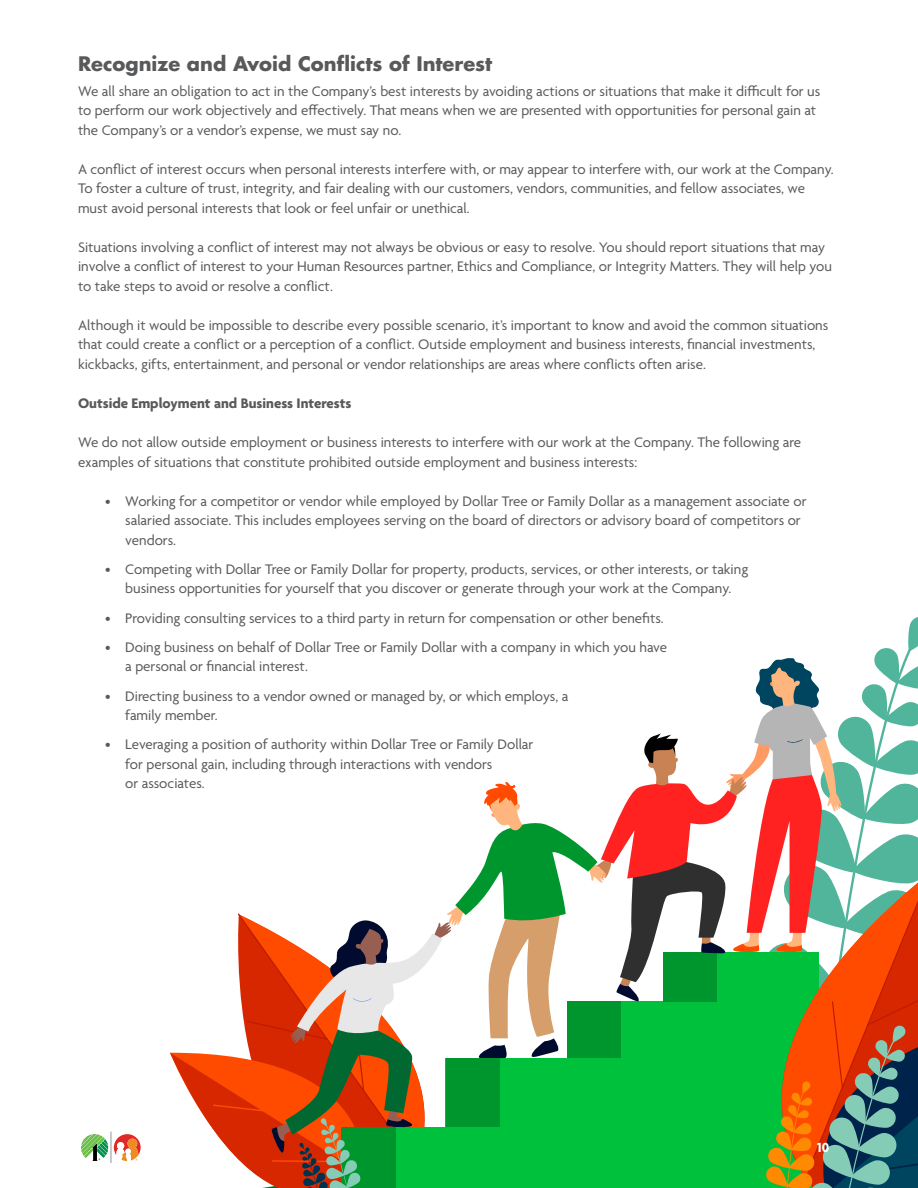
<style>
.page{position:relative;width:918px;height:1188px;background:#fff}
.page>*{position:absolute;margin:0;border:0;box-sizing:border-box;transform-origin:0 0}
.t1{font:700 19.5px "Futura Std";color:#58595b}
.t2{font:15px/19.5px "Agenda";color:#58595b}
.t3{font:700 15px "Agenda";color:#58595b}
.t4{font:700 14.25px "Agenda";color:#fff}
</style>
<div class="page">
<svg style="left:114px;top:1134px;width:27px;height:27px"></svg>
<svg style="left:81px;top:1134px;width:27px;height:27px"></svg>
<hr style="left:111px;top:1132px;width:1px;height:31px;background:#929496">
<svg style="left:170px;top:617px;width:748px;height:571px"></svg>
<h1 class="t1" style="left:78px;top:51px;width:416px">Recognize and Avoid Conflicts of Interest</h1>
<p class="t2" style="left:78px;top:82px;width:744px">We all share an obligation to act in the Company’s best interests by avoiding actions or situations that make it difficult for us to perform our work objectively and effectively. That means when we are presented with opportunities for personal gain at the Company’s or a vendor’s expense, we must say no.</p>
<p class="t2" style="left:78px;top:160px;width:757px">A conflict of interest occurs when personal interests interfere with, or may appear to interfere with, our work at the Company.<br>To foster a culture of trust, integrity, and fair dealing with our customers, vendors, communities, and fellow associates, we must avoid personal interests that look or feel unfair or unethical.</p>
<p class="t2" style="left:78px;top:238px;width:756px">Situations involving a conflict of interest may not always be obvious or easy to resolve. You should report situations that may involve a conflict of interest to your Human Resources partner, Ethics and Compliance, or Integrity Matters. They will help you to take steps to avoid or resolve a conflict.</p>
<p class="t2" style="left:78px;top:316px;width:752px">Although it would be impossible to describe every possible scenario, it’s important to know and avoid the common situations that could create a conflict or a perception of a conflict. Outside employment and business interests, financial investments, kickbacks, gifts, entertainment, and personal or vendor relationships are areas where conflicts often arise.</p>
<p class="t3" style="left:78px;top:395px;width:275px">Outside Employment and Business Interests</p>
<p class="t2" style="left:78px;top:434px;width:725px">We do not allow outside employment or business interests to interfere with our work at the Company. The following are examples of situations that constitute prohibited outside employment and business interests:</p>
<p class="t2" style="left:125px;top:492px;width:683px;text-indent:-20px">• Working for a competitor or vendor while employed by Dollar Tree or Family Dollar as a management associate or salaried associate. This includes employees serving on the board of directors or advisory board of competitors or vendors.</p>
<p class="t2" style="left:105px;top:560px;width:645px;text-align:center">• Competing with Dollar Tree or Family Dollar for property, products, services, or other interests, or taking business opportunities for yourself that you discover or generate through your work at the Company.</p>
<p class="t2" style="left:105px;top:609px;width:560px">• Providing consulting services to a third party in return for compensation or other benefits.</p>
<p class="t2" style="left:125px;top:638px;width:543px;text-indent:-20px">• Doing business on behalf of Dollar Tree or Family Dollar with a company in which you have a personal or financial interest.</p>
<p class="t2" style="left:125px;top:687px;width:445px;text-indent:-20px">• Directing business to a vendor owned or managed by, or which employs, a family member.</p>
<p class="t2" style="left:125px;top:736px;width:410px;text-indent:-20px">• Leveraging a position of authority within Dollar Tree or Family Dollar for personal gain, including through interactions with vendors<br>or associates.</p>
<p class="t4" style="left:817px;top:1140px;width:14px">10</p>
</div>
